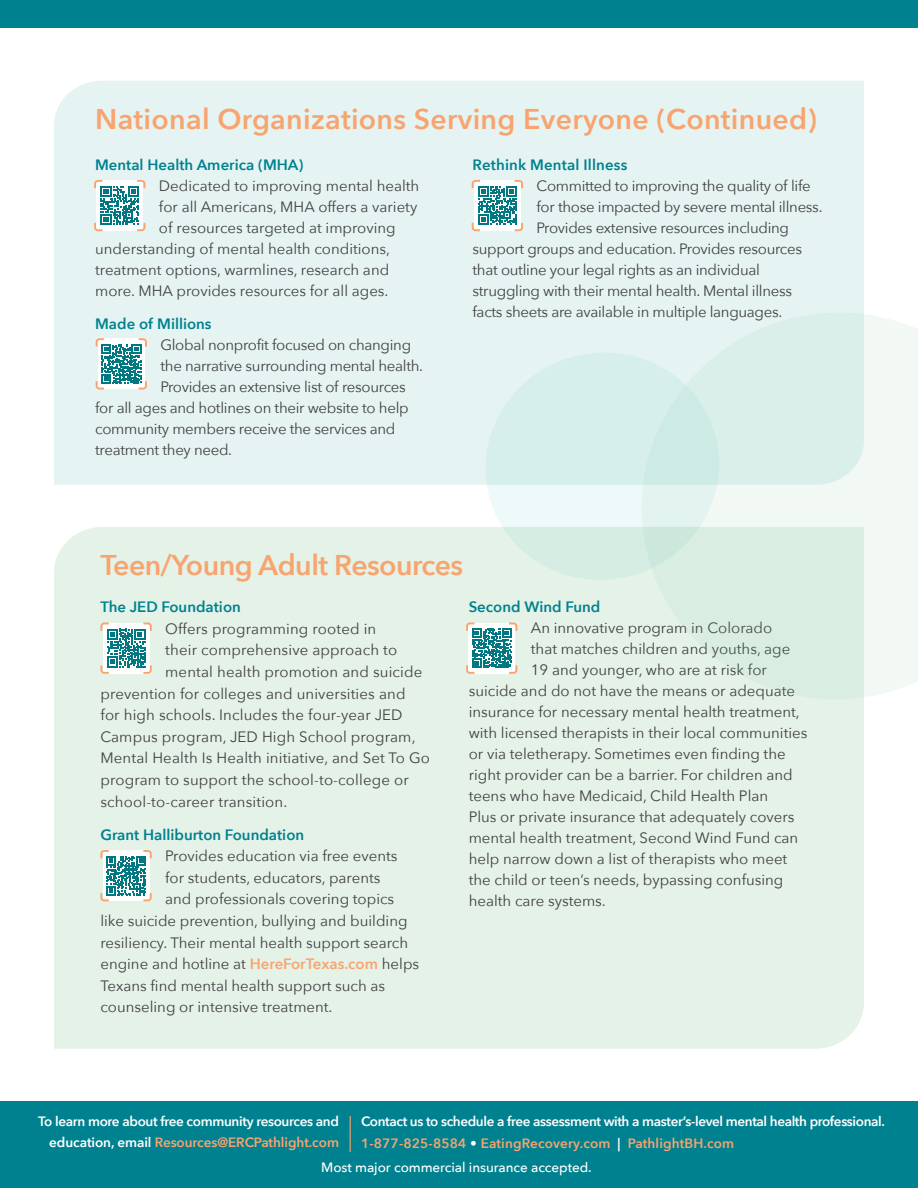
<style>
.page{position:relative;width:918px;height:1188px;background:#fff}
.page>*{position:absolute;margin:0;border:0;box-sizing:border-box;transform-origin:0 0}
.t1{font:600 28.5px "Avenir Next";letter-spacing:.01em;color:#f9a46f}
.t2{font:600 28.5px "Avenir Next";letter-spacing:-.02em;color:#f9a46f}
.t3{font:15px "Avenir Next";color:#414042}
.t4{font:15px "Avenir Next";letter-spacing:-.02em;color:#414042}
.t5{font:600 15px "Avenir Next";color:#00818f}
.t6{font:600 13.5px/21.6px "Avenir Next";letter-spacing:-.025em;color:#fff}
.t7{font:500 13.5px "Avenir Next";letter-spacing:-.005em;color:#fff}
.s1{font-weight:600;color:#f9a46f}
.s2{color:#f9a46f}
</style>
<div class="page">
<div style="left:0;top:0;width:918px;height:28px;background:#00818f"></div>
<div style="left:54px;top:81px;width:810px;height:404px;background:#e5f4f2"></div>
<svg style="left:94px;top:180px;width:51px;height:51px"></svg>
<svg style="left:472px;top:180px;width:51px;height:51px"></svg>
<svg style="left:96px;top:338px;width:51px;height:52px"></svg>
<div style="left:54px;top:527px;width:810px;height:522px;background:#e4f2e8"></div>
<svg style="left:100px;top:623px;width:52px;height:51px"></svg>
<svg style="left:100px;top:850px;width:52px;height:51px"></svg>
<svg style="left:466px;top:622px;width:51px;height:52px"></svg>
<svg style="left:618px;top:289px;width:300px;height:434px"></svg>
<svg style="left:472px;top:339px;width:261px;height:255px;background:#dcf0ec"></svg>
<div style="left:0;top:1102px;width:918px;height:86px;background:#00818f"></div>
<hr style="left:350px;top:1116px;width:1px;height:36px;background:#f9a46f">
<h1 class="t1" style="left:95px;top:94px;width:723px">National Organizations Serving Everyone (Continued)</h1>
<p class="t5" style="left:95px;top:152px;width:210px">Mental Health America (MHA)</p>
<p class="t3" style="left:159px;top:173px;width:262px">Dedicated to improving mental health</p>
<p class="t3" style="left:159px;top:194px;width:260px">for all Americans, MHA offers a variety</p>
<p class="t3" style="left:159px;top:215px;width:238px">of resources targeted at improving</p>
<p class="t3" style="left:95px;top:236px;width:296px">understanding of mental health conditions,</p>
<p class="t3" style="left:95px;top:257px;width:296px">treatment options, warmlines, research and</p>
<p class="t3" style="left:95px;top:278px;width:295px">more. MHA provides resources for all ages.</p>
<p class="t5" style="left:95px;top:311px;width:118px">Made of Millions</p>
<p class="t4" style="left:160px;top:332px;width:252px">Global nonprofit focused on changing</p>
<p class="t4" style="left:160px;top:353px;width:264px">the narrative surrounding mental health.</p>
<p class="t4" style="left:160px;top:374px;width:247px">Provides an extensive list of resources</p>
<p class="t4" style="left:95px;top:395px;width:315px">for all ages and hotlines on their website to help</p>
<p class="t4" style="left:95px;top:416px;width:302px">community members receive the services and</p>
<p class="t4" style="left:95px;top:437px;width:139px">treatment they need.</p>
<p class="t5" style="left:472px;top:152px;width:156px">Rethink Mental Illness</p>
<p class="t4" style="left:537px;top:173px;width:276px">Committed to improving the quality of life</p>
<p class="t4" style="left:537px;top:194px;width:288px">for those impacted by severe mental illness.</p>
<p class="t4" style="left:537px;top:215px;width:254px">Provides extensive resources including</p>
<p class="t4" style="left:472px;top:236px;width:331px">support groups and education. Provides resources</p>
<p class="t4" style="left:472px;top:257px;width:289px">that outline your legal rights as an individual</p>
<p class="t4" style="left:472px;top:278px;width:321px">struggling with their mental health. Mental illness</p>
<p class="t4" style="left:472px;top:299px;width:311px">facts sheets are available in multiple languages.</p>
<h1 class="t2" style="left:100px;top:541px;width:364px">Teen/Young Adult Resources</h1>
<p class="t5" style="left:100px;top:594px;width:142px">The JED Foundation</p>
<p class="t3" style="left:165px;top:616px;width:213px">Offers programming rooted in</p>
<p class="t3" style="left:165px;top:637px;width:234px">their comprehensive approach to</p>
<p class="t3" style="left:165px;top:659px;width:259px">mental health promotion and suicide</p>
<p class="t3" style="left:100px;top:681px;width:307px">prevention for colleges and universities and</p>
<p class="t3" style="left:100px;top:702px;width:304px">for high schools. Includes the four-year JED</p>
<p class="t3" style="left:100px;top:724px;width:317px">Campus program, JED High School program,</p>
<p class="t3" style="left:100px;top:745px;width:331px">Mental Health Is Health initiative, and Set To Go</p>
<p class="t3" style="left:100px;top:767px;width:310px">program to support the school-to-college or</p>
<p class="t3" style="left:100px;top:789px;width:188px">school-to-career transition.</p>
<p class="t5" style="left:100px;top:821px;width:205px">Grant Halliburton Foundation</p>
<p class="t3" style="left:165px;top:843px;width:234px">Provides education via free events</p>
<p class="t3" style="left:165px;top:865px;width:217px">for students, educators, parents</p>
<p class="t3" style="left:165px;top:886px;width:231px">and professionals covering topics</p>
<p class="t3" style="left:100px;top:908px;width:309px">like suicide prevention, bullying and building</p>
<p class="t3" style="left:100px;top:930px;width:309px">resiliency. Their mental health support search</p>
<p class="t3" style="left:100px;top:951px;width:320px">engine and hotline at <span class="s1">HereForTexas.com</span> helps</p>
<p class="t3" style="left:100px;top:973px;width:286px">Texans find mental health support such as</p>
<p class="t3" style="left:100px;top:994px;width:234px">counseling or intensive treatment.</p>
<p class="t5" style="left:469px;top:594px;width:133px">Second Wind Fund</p>
<p class="t3" style="left:531px;top:615px;width:243px">An innovative program in Colorado</p>
<p class="t3" style="left:531px;top:636px;width:261px">that matches children and youths, age</p>
<p class="t3" style="left:531px;top:657px;width:238px">19 and younger, who are at risk for</p>
<p class="t3" style="left:469px;top:678px;width:328px">suicide and do not have the means or adequate</p>
<p class="t3" style="left:469px;top:699px;width:333px">insurance for necessary mental health treatment,</p>
<p class="t3" style="left:469px;top:720px;width:340px">with licensed therapists in their local communities</p>
<p class="t3" style="left:469px;top:741px;width:319px">or via teletherapy. Sometimes even finding the</p>
<p class="t3" style="left:469px;top:762px;width:326px">right provider can be a barrier. For children and</p>
<p class="t3" style="left:469px;top:783px;width:301px">teens who have Medicaid, Child Health Plan</p>
<p class="t3" style="left:469px;top:804px;width:327px">Plus or private insurance that adequately covers</p>
<p class="t3" style="left:469px;top:825px;width:331px">mental health treatment, Second Wind Fund can</p>
<p class="t3" style="left:469px;top:846px;width:320px">help narrow down a list of therapists who meet</p>
<p class="t3" style="left:469px;top:867px;width:316px">the child or teen’s needs, bypassing confusing</p>
<p class="t3" style="left:469px;top:888px;width:139px">health care systems.</p>
<p class="t6" style="left:38px;top:1111px;width:302px;line-height:21px;text-align:right">To learn more about free community resources and education, email <span class="s2">Resources@ERCPathlight.com</span></p>
<p class="t7" style="left:321px;top:1156px;width:272px">Most major commercial insurance accepted.</p>
<p class="t6" style="left:361px;top:1111px;width:525px">Contact us to schedule a free assessment with a master’s-level mental health professional.<br><span class="s2">1-877-825-8584</span> • <span class="s2">EatingRecovery.com</span> | <span class="s2">PathlightBH.com</span></p>
</div>
